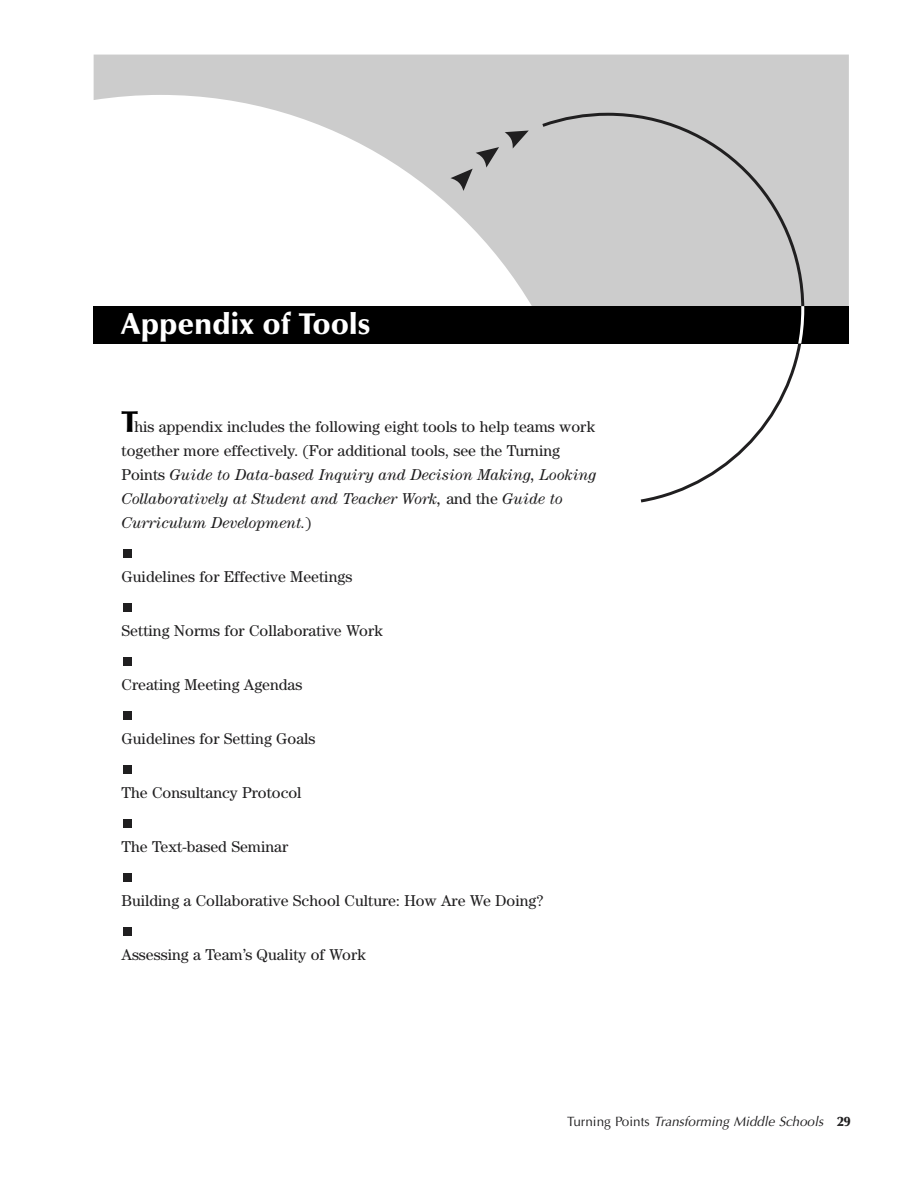
<style>
.page{position:relative;width:918px;height:1188px;background:#fff}
.page>*{position:absolute;margin:0;border:0;box-sizing:border-box;transform-origin:0 0}
.t1{font:900 30px "Optima";color:#fff}
.t2{font:15.75px/24px "Century";color:#201f20}
.t3{font:italic 13.5px "Optima";color:#201f20}
.s1{font-family:"Optima";font-weight:900;font-size:30px;color:#000}
.s2{font-style:italic}
.s3{font-style:normal}
.s4{font-weight:900;font-style:normal}
</style>
<div class="page">
<svg style="left:94px;top:55px;width:755px;height:251px"></svg>
<svg style="left:539px;top:111px;width:267px;height:392px"></svg>
<svg style="left:505px;top:131px;width:24px;height:18px"></svg>
<svg style="left:450px;top:147px;width:49px;height:44px;background:#b0b0b0"></svg>
<div style="left:94px;top:306px;width:755px;height:38px;background:#000"></div>
<svg style="left:798px;top:306px;width:7px;height:38px"></svg>
<div style="left:123px;top:927px;width:9px;height:9px;background:#201f20"></div>
<div style="left:123px;top:873px;width:9px;height:9px;background:#201f20"></div>
<div style="left:123px;top:819px;width:9px;height:9px;background:#201f20"></div>
<div style="left:123px;top:765px;width:9px;height:9px;background:#201f20"></div>
<div style="left:123px;top:711px;width:9px;height:9px;background:#201f20"></div>
<div style="left:123px;top:657px;width:9px;height:9px;background:#201f20"></div>
<div style="left:123px;top:603px;width:9px;height:9px;background:#201f20"></div>
<div style="left:123px;top:549px;width:9px;height:9px;background:#201f20"></div>
<h1 class="t1" style="left:121px;top:311px;width:251px">Appendix of Tools</h1>
<p class="t2" style="left:121px;top:416px;width:476px"><span class="s1">T</span>his appendix includes the following eight tools to help teams work together more effectively. (For additional tools, see the Turning Points <span class="s2">Guide to Data-based Inquiry and Decision Making, Looking Collaboratively at Student and Teacher Work,</span> and the <span class="s2">Guide to Curriculum Development.</span>)</p>
<p class="t2" style="left:121px;top:566px;width:232px">Guidelines for Effective Meetings</p>
<p class="t2" style="left:121px;top:620px;width:263px">Setting Norms for Collaborative Work</p>
<p class="t2" style="left:121px;top:674px;width:183px">Creating Meeting Agendas</p>
<p class="t2" style="left:121px;top:728px;width:196px">Guidelines for Setting Goals</p>
<p class="t2" style="left:121px;top:782px;width:182px">The Consultancy Protocol</p>
<p class="t2" style="left:121px;top:836px;width:168px">The Text-based Seminar</p>
<p class="t2" style="left:121px;top:890px;width:423px">Building a Collaborative School Culture: How Are We Doing?</p>
<p class="t2" style="left:121px;top:944px;width:246px">Assessing a Team’s Quality of Work</p>
<p class="t3" style="left:567px;top:1116px;width:285px"><span class="s3">Turning Points</span> Transforming Middle Schools <span class="s4">29</span></p>
</div>
